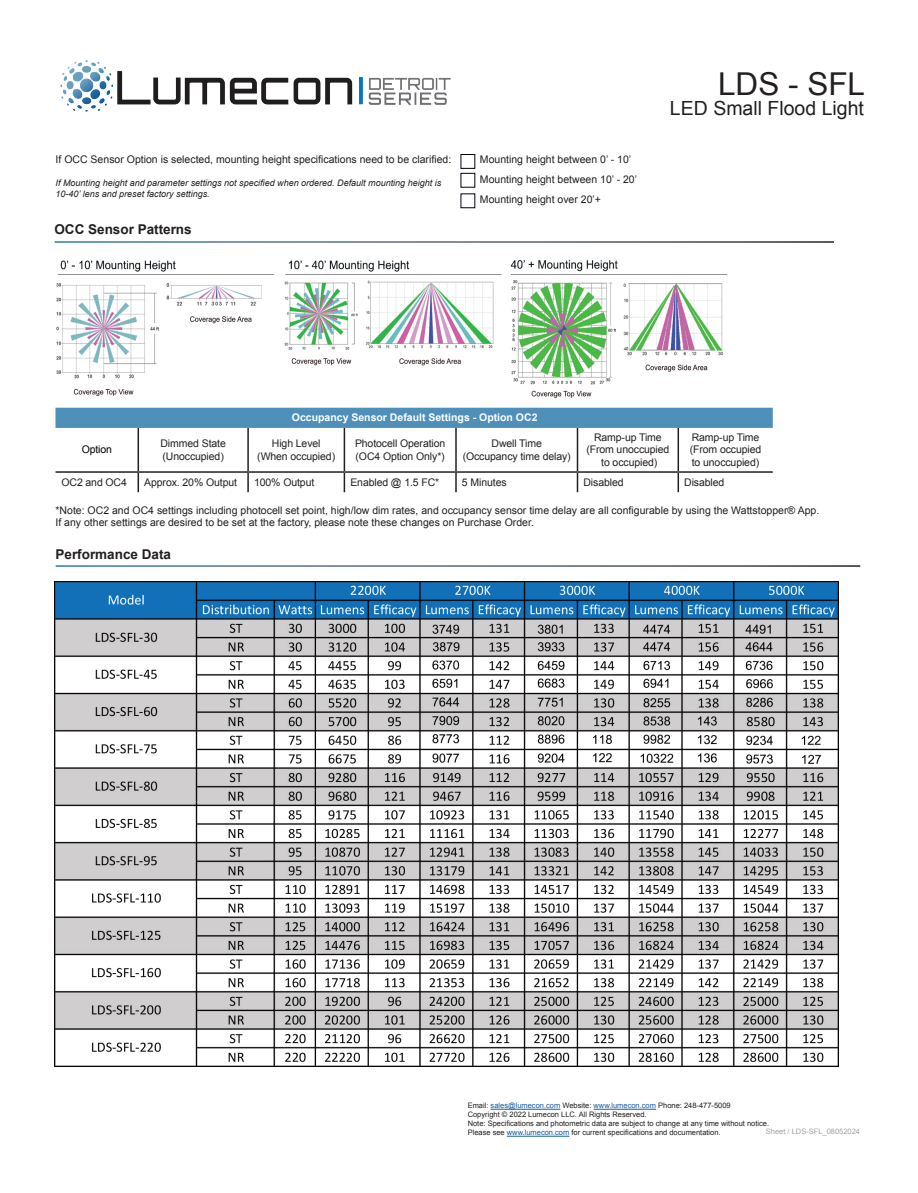
<style>
.page{position:relative;width:918px;height:1193px;background:#fff}
.page>*{position:absolute;margin:0;border:0;box-sizing:border-box;transform-origin:0 0}
.t1{font:31.5px "Arial";color:#231f20}
.t2{font:19.5px "Arial";color:#231f20}
.t3{font:700 13.5px "Arial";color:#231f20}
.t4{font:10.5px/12.6px "Arial";color:#231f20}
.t5{font:700 10.5px "Arial";color:#fff}
.t6{font:10.5px "Arial";letter-spacing:-.01em;color:#000}
.t7{font:italic 9px/10.8px "Arial";color:#231f20}
.t8{font:7.5px/9px "Arial";color:#231f20}
.t9{font:7.5px "Arial";color:#a1a3a6}
.s1{color:#175d9e}
</style>
<div class="page">
<img style="left:60px;top:60px;width:391px;height:52px">
<img style="left:56px;top:260px;width:672px;height:139px">
<div style="left:56px;top:408px;width:717px;height:20px;background:#4e90b9"></div>
<hr style="left:138px;top:428px;width:1px;height:43px;background:#231f20">
<hr style="left:247px;top:428px;width:2px;height:43px;background:#231f20">
<hr style="left:344px;top:428px;width:1px;height:43px;background:#231f20">
<hr style="left:455px;top:428px;width:2px;height:43px;background:#231f20">
<hr style="left:577px;top:428px;width:1px;height:43px;background:#231f20">
<hr style="left:678px;top:428px;width:1px;height:43px;background:#231f20">
<hr style="left:56px;top:471px;width:82px;height:2px;background:#231f20">
<hr style="left:138px;top:471px;width:110px;height:2px;background:#231f20">
<svg style="left:138px;top:473px;width:1px;height:19px"></svg>
<hr style="left:248px;top:471px;width:96px;height:2px;background:#231f20">
<svg style="left:247px;top:473px;width:2px;height:19px"></svg>
<hr style="left:344px;top:471px;width:112px;height:2px;background:#231f20">
<svg style="left:344px;top:473px;width:1px;height:19px"></svg>
<hr style="left:456px;top:471px;width:122px;height:2px;background:#231f20">
<svg style="left:455px;top:473px;width:2px;height:19px"></svg>
<hr style="left:578px;top:471px;width:100px;height:2px;background:#231f20">
<svg style="left:577px;top:473px;width:1px;height:19px"></svg>
<hr style="left:678px;top:471px;width:95px;height:2px;background:#231f20">
<svg style="left:678px;top:473px;width:1px;height:19px"></svg>
<div style="left:461px;top:154px;width:14px;height:15px;border:1px solid #000310"></div>
<hr style="left:491px;top:1108px;width:69px;height:1px;background:#175d9e">
<hr style="left:594px;top:1108px;width:62px;height:1px;background:#175d9e">
<hr style="left:507px;top:1135px;width:62px;height:1px;background:#175d9e">
<img style="left:54px;top:581px;width:785px;height:485px">
<p class="t4" style="left:56px;top:153px;width:397px">If OCC Sensor Option is selected, mounting height specifications need to be clarified:</p>
<p class="t7" style="left:56px;top:178px;width:387px">If Mounting height and parameter settings not specified when ordered. Default mounting height is<br>10-40’ lens and preset factory settings.</p>
<p class="t3" style="left:54px;top:221px;width:139px">OCC Sensor Patterns</p>
<p class="t4" style="left:480px;top:149px;width:159px;line-height:20.1px">Mounting height between 0’ - 10’<br>Mounting height between 10’ - 20’<br>Mounting height over 20’+</p>
<h1 class="t1" style="left:718px;top:63px;width:149px">LDS - SFL</h1>
<h2 class="t2" style="left:670px;top:95px;width:195px">LED Small Flood Light</h2>
<p class="t5" style="left:292px;top:410px;width:247px">Occupancy Sensor Default Settings - Option OC2</p>
<p class="t6" style="left:82px;top:443px;width:32px">Option</p>
<p class="t4" style="left:161px;top:437px;width:67px">Dimmed State (Unoccupied)</p>
<p class="t4" style="left:257px;top:437px;width:79px;text-align:center">High Level (When occupied)</p>
<p class="t4" style="left:355px;top:437px;width:92px">Photocell Operation (OC4 Option Only*)</p>
<p class="t4" style="left:463px;top:437px;width:110px;text-align:center">Dwell Time (Occupancy time delay)</p>
<p class="t4" style="left:586px;top:431px;width:85px;text-align:center">Ramp-up Time (From unoccupied to occupied)</p>
<p class="t4" style="left:690px;top:431px;width:73px">Ramp-up Time (From occupied to unoccupied)</p>
<p class="t4" style="left:61px;top:476px;width:67px">OC2 and OC4</p>
<p class="t4" style="left:144px;top:476px;width:94px">Approx. 20% Output</p>
<p class="t4" style="left:254px;top:476px;width:62px">100% Output</p>
<p class="t4" style="left:350px;top:476px;width:90px">Enabled @ 1.5 FC*</p>
<p class="t4" style="left:462px;top:476px;width:46px">5 Minutes</p>
<p class="t4" style="left:583px;top:476px;width:42px">Disabled</p>
<p class="t4" style="left:684px;top:476px;width:42px">Disabled</p>
<p class="t4" style="left:56px;top:504px;width:765px">*Note: OC2 and OC4 settings including photocell set point, high/low dim rates, and occupancy sensor time delay are all configurable by using the Wattstopper® App.<br>If any other settings are desired to be set at the factory, please note these changes on Purchase Order.</p>
<p class="t3" style="left:56px;top:545px;width:117px">Performance Data</p>
<p class="t8" style="left:468px;top:1101px;width:303px">Email: <span class="s1">sales@lumecon.com</span> Website: <span class="s1">www.lumecon.com</span> Phone: 248-477-5009<br>Copyright © 2022 Lumecon LLC. All Rights Reserved.<br>Note: Specifications and photometric data are subject to change at any time without notice.<br>Please see <span class="s1">www.lumecon.com</span> for current specifications and documentation.</p>
<p class="t9" style="left:766px;top:1126px;width:96px">Sheet / LDS-SFL_08052024</p>
</div>
